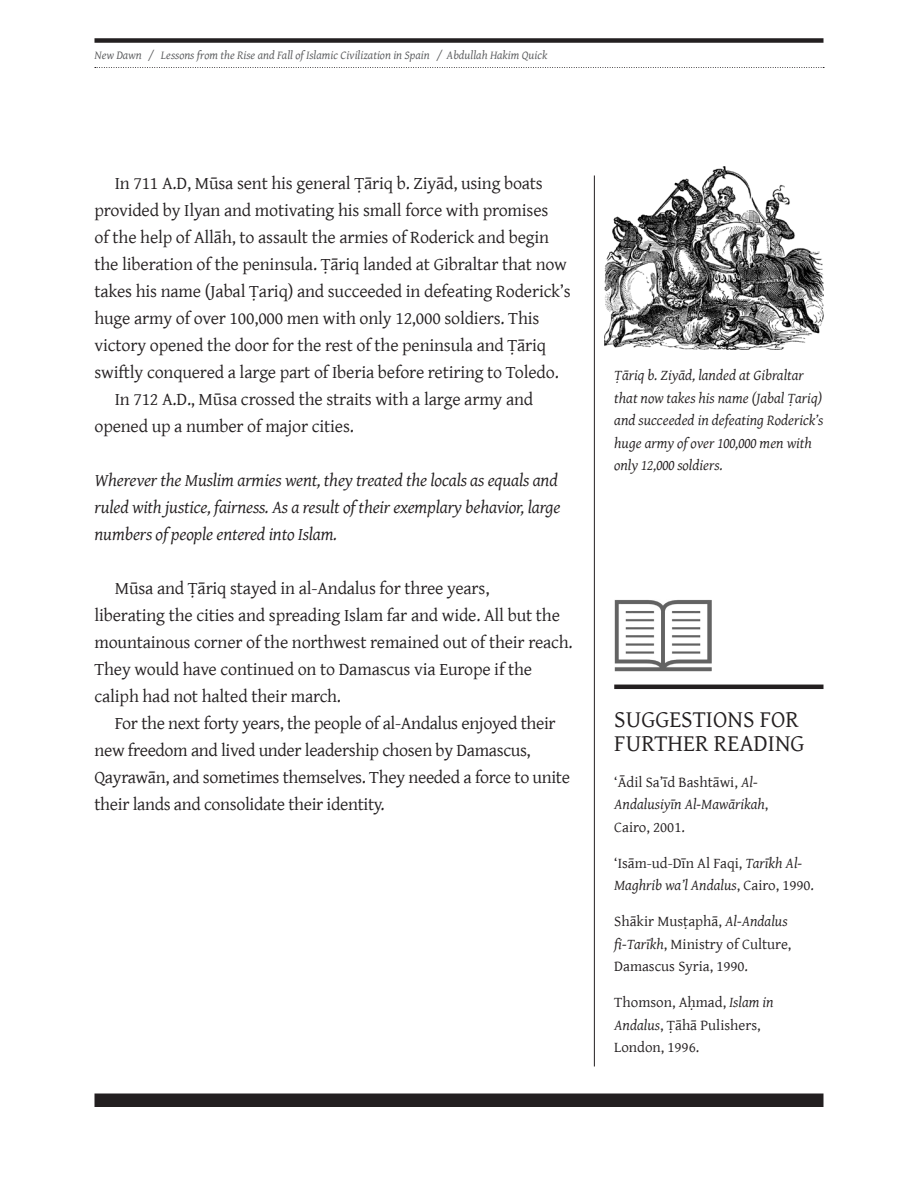
<style>
.page{position:relative;width:918px;height:1188px;background:#fff}
.page>*{position:absolute;margin:0;border:0;box-sizing:border-box;transform-origin:0 0}
.t1{font:24px/24px "Gentium";color:#231f20}
.t2{font:18px/27px "Gentium";letter-spacing:-.01em;color:#231f20}
.t3{font:italic 18px/27px "Gentium";letter-spacing:-.01em;color:#231f20}
.t4{font:15px/22.5px "Gentium";color:#231f20}
.t5{font:italic 15px/22.5px "Gentium";color:#231f20}
.t6{font:italic 12px "Gentium";color:#57585a}
.s1{font-style:italic}
</style>
<div class="page">
<div style="left:94px;top:38px;width:730px;height:5px;background:#231f20"></div>
<div style="left:94px;top:1094px;width:730px;height:13px;background:#231f20"></div>
<svg style="left:95px;top:67px;width:729px;height:1px"></svg>
<hr style="left:594px;top:175px;width:1px;height:891px;background:#231f20">
<hr style="left:614px;top:685px;width:210px;height:4px;background:#231f20">
<img style="left:614px;top:600px;width:97px;height:72px">
<img style="left:604px;top:166px;width:220px;height:183px">
<p class="t6" style="left:94px;top:46px;width:454px">New Dawn / Lessons from the Rise and Fall of Islamic Civilization in Spain / Abdullah Hakim Quick</p>
<p class="t2" style="left:115px;top:169px;width:430px">In 711 A.D, Mūsa sent his general Ṭāriq b. Ziyād, using boats</p>
<p class="t2" style="left:94px;top:196px;width:455px">provided by Ilyan and motivating his small force with promises</p>
<p class="t2" style="left:94px;top:223px;width:456px">of the help of Allāh, to assault the armies of Roderick and begin</p>
<p class="t2" style="left:94px;top:250px;width:474px">the liberation of the peninsula. Ṭāriq landed at Gibraltar that now</p>
<p class="t2" style="left:94px;top:277px;width:478px">takes his name (Jabal Ṭariq) and succeeded in defeating Roderick’s</p>
<p class="t2" style="left:94px;top:304px;width:446px">huge army of over 100,000 men with only 12,000 soldiers. This</p>
<p class="t2" style="left:94px;top:331px;width:453px">victory opened the door for the rest of the peninsula and Ṭāriq</p>
<p class="t2" style="left:94px;top:358px;width:466px">swiftly conquered a large part of Iberia before retiring to Toledo.</p>
<p class="t2" style="left:115px;top:385px;width:420px">In 712 A.D., Mūsa crossed the straits with a large army and</p>
<p class="t2" style="left:94px;top:412px;width:261px">opened up a number of major cities.</p>
<p class="t3" style="left:94px;top:466px;width:468px">Wherever the Muslim armies went, they treated the locals as equals and ruled with justice, fairness. As a result of their exemplary behavior, large numbers of people entered into Islam.</p>
<p class="t2" style="left:94px;top:574px;width:480px;text-indent:20px">Mūsa and Ṭāriq stayed in al-Andalus for three years,<br>liberating the cities and spreading Islam far and wide. All but the mountainous corner of the northwest remained out of their reach.<br>They would have continued on to Damascus via Europe if the caliph had not halted their march.</p>
<p class="t2" style="left:94px;top:709px;width:477px;text-indent:20px">For the next forty years, the people of al-Andalus enjoyed their new freedom and lived under leadership chosen by Damascus, Qayrawān, and sometimes themselves. They needed a force to unite their lands and consolidate their identity.</p>
<h1 class="t1" style="left:614px;top:705px;width:192px">SUGGESTIONS FOR<br>FURTHER READING</h1>
<p class="t5" style="left:614px;top:364px;width:211px">Ṭāriq b. Ziyād, landed at Gibraltar that now takes his name (Jabal Ṭariq) and succeeded in defeating Roderick’s huge army of over 100,000 men with only 12,000 soldiers.</p>
<p class="t4" style="left:614px;top:770px;width:156px">‘Ādil Sa’īd Bashtāwi, <span class="s1">Al-<br>Andalusiyīn Al-Mawārikah</span>,<br>Cairo, 2001.</p>
<p class="t4" style="left:614px;top:851px;width:201px">‘Isām-ud-Dīn Al Faqi, <span class="s1">Tarīkh Al-<br>Maghrib wa’l Andalus</span>, Cairo, 1990.</p>
<p class="t4" style="left:614px;top:909px;width:179px">Shākir Musṭaphā, <span class="s1">Al-Andalus fi-Tarīkh</span>, Ministry of Culture,<br>Damascus Syria, 1990.</p>
<p class="t4" style="left:614px;top:990px;width:161px">Thomson, Aḥmad, <span class="s1">Islam in<br>Andalus</span>, Ṭāhā Pulishers,<br>London, 1996.</p>
</div>
